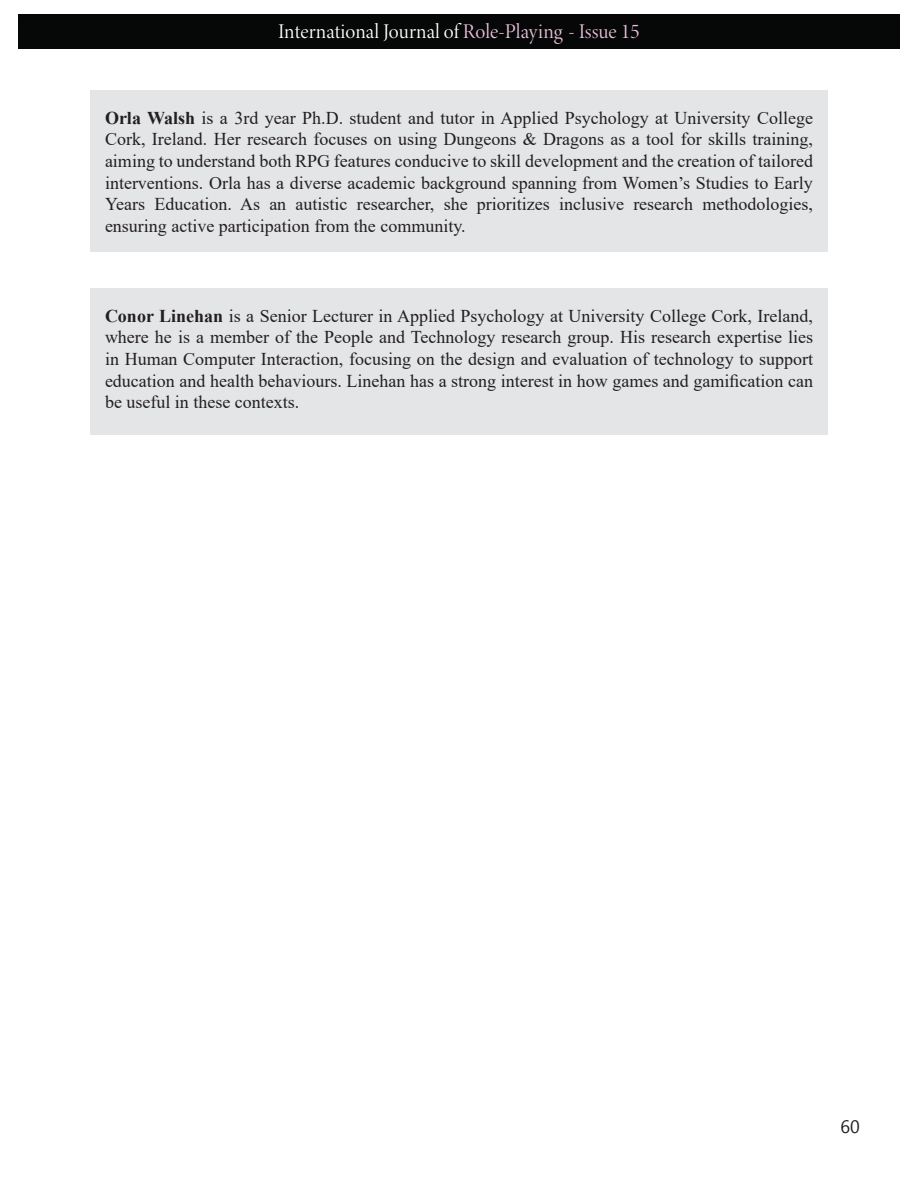
<style>
.page{position:relative;width:918px;height:1188px;background:#fff}
.page>*{position:absolute;margin:0;border:0;box-sizing:border-box;transform-origin:0 0}
.t1{font:21px "Minion Variable Concept";color:#fff}
.t2{font:18px/21.6px "Times New Roman";color:#231f20;text-align:justify}
.t3{font:18px "Gadugi";color:#231f20}
.s1{color:#eac1db}
.s2{font-weight:700}
</style>
<div class="page">
<div style="left:18px;top:14px;width:882px;height:27px;background:#050605"></div>
<div style="left:18px;top:23px;width:882px;height:26px;background:#050806"></div>
<div style="left:90px;top:90px;width:738px;height:162px;background:#e4e5e7"></div>
<div style="left:90px;top:288px;width:738px;height:146px;background:#e4e5e7"></div>
<p class="t1" style="left:278px;top:16px;width:363px">International Journal of <span class="s1">Role-Playing - Issue 15</span></p>
<p class="t2" style="left:105px;top:106px;width:710px"><span class="s2">Orla Walsh</span> is a 3rd year Ph.D. student and tutor in Applied Psychology at University College Cork, Ireland. Her research focuses on using Dungeons &amp; Dragons as a tool for skills training, aiming to understand both RPG features conducive to skill development and the creation of tailored interventions. Orla has a diverse academic background spanning from Women’s Studies to Early Years Education. As an autistic researcher, she prioritizes inclusive research methodologies, ensuring active participation from the community.</p>
<p class="t2" style="left:105px;top:304px;width:710px"><span class="s2">Conor Linehan</span> is a Senior Lecturer in Applied Psychology at University College Cork, Ireland, where he is a member of the People and Technology research group. His research expertise lies in Human Computer Interaction, focusing on the design and evaluation of technology to support education and health behaviours. Linehan has a strong interest in how games and gamification can be useful in these contexts.</p>
<p class="t3" style="left:841px;top:1115px;width:21px">60</p>
</div>
